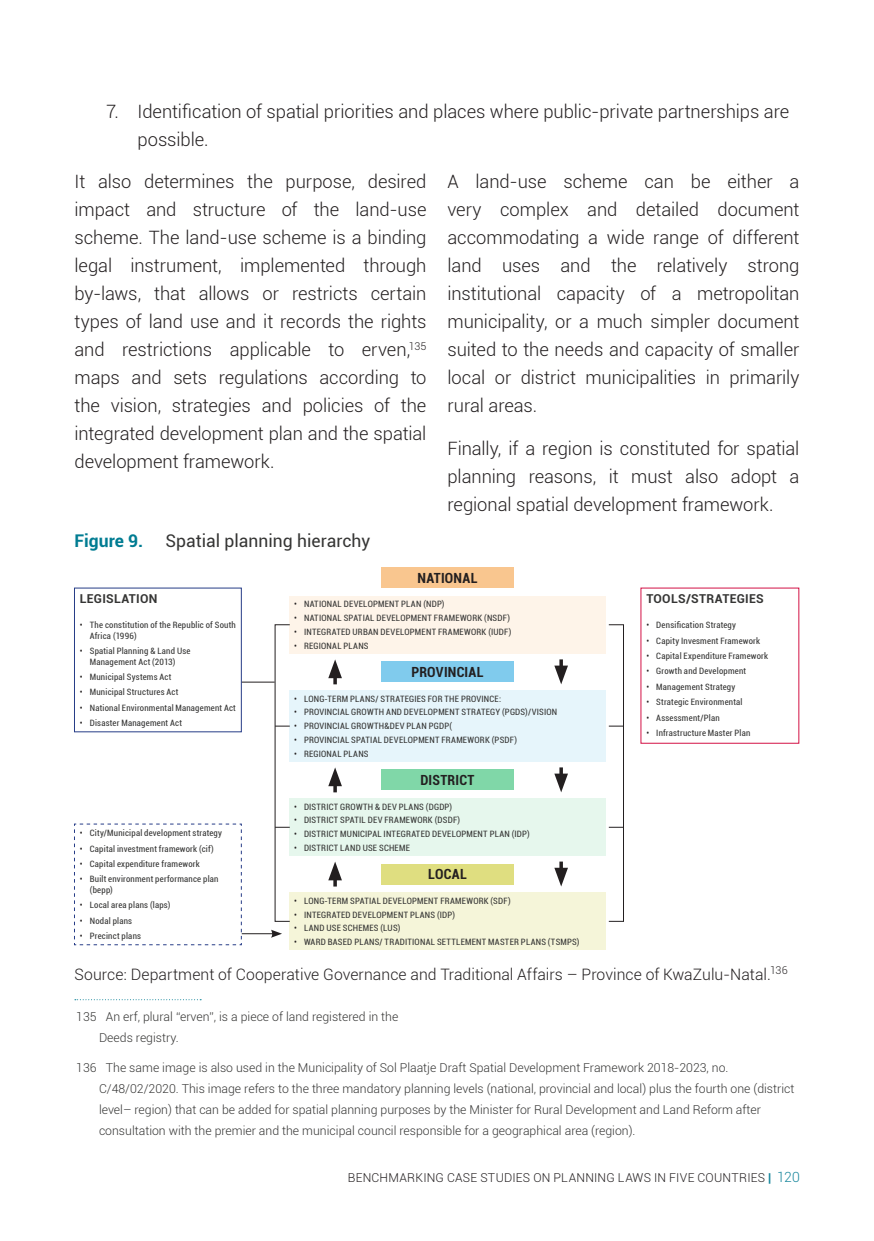
<style>
.page{position:relative;width:874px;height:1241px;background:#fff}
.page>*{position:absolute;margin:0;border:0;box-sizing:border-box;transform-origin:0 0}
.Body_text{font:300 18.38px/28px "Roboto";letter-spacing:-.005em;color:#231f20;text-align:justify}
.t1{font:17.5px "Roboto";color:#353534}
.t2{font:700 17.5px "Roboto";color:#007c92}
.Body_text-2{font:300 15.75px "Roboto";color:#231f20}
.Body_text-3{font:700 condensed 14px "Roboto";letter-spacing:.015em;color:#231f20}
.Foot_notes{font:300 12.25px/21px "Roboto";color:#353534}
.t3{font:300 12.25px "Roboto";letter-spacing:.02em;color:#231f20}
.Case_Header_1{font:700 12.25px "Roboto";letter-spacing:.025em;color:#353534}
.t4{font:condensed 8.75px/10.5px "Roboto";letter-spacing:.025em;color:#353534}
.s1{color:#231f20}
.s2{font-weight:900;color:#17869c}
.s3{font-size:14px;color:#17869c}
</style>
<div class="page">
<svg style="left:75px;top:999px;width:126px;height:1px"></svg>
<hr style="left:242px;top:933px;width:31px;height:1px;background:#231f20">
<svg style="left:271px;top:929px;width:11px;height:8px"></svg>
<div style="left:381px;top:567px;width:132px;height:20px;background:#f9c68f"></div>
<div style="left:381px;top:661px;width:132px;height:21px;background:#80cbed"></div>
<div style="left:381px;top:769px;width:132px;height:21px;background:#80d7a8"></div>
<div style="left:381px;top:863px;width:132px;height:21px;background:#dfde80"></div>
<div style="left:74px;top:587px;width:168px;height:145px;border:1px solid #263c87"></div>
<svg style="left:74px;top:823px;width:168px;height:122px"></svg>
<div style="left:289px;top:596px;width:316px;height:57px;background:#fef4e9"></div>
<div style="left:289px;top:690px;width:316px;height:71px;background:#e6f5fb"></div>
<div style="left:289px;top:798px;width:316px;height:57px;background:#e6f7ed"></div>
<div style="left:289px;top:892px;width:316px;height:58px;background:#f5f5d9"></div>
<svg style="left:608px;top:725px;width:15px;height:1px"></svg>
<svg style="left:609px;top:826px;width:14px;height:1px"></svg>
<svg style="left:275px;top:725px;width:14px;height:1px"></svg>
<svg style="left:275px;top:826px;width:14px;height:1px"></svg>
<svg style="left:333px;top:678px;width:4px;height:6px"></svg>
<svg style="left:328px;top:659px;width:14px;height:19px"></svg>
<svg style="left:333px;top:786px;width:4px;height:6px"></svg>
<svg style="left:328px;top:767px;width:14px;height:19px"></svg>
<svg style="left:333px;top:880px;width:4px;height:6px"></svg>
<svg style="left:328px;top:861px;width:14px;height:19px"></svg>
<svg style="left:554px;top:659px;width:13px;height:25px"></svg>
<svg style="left:554px;top:767px;width:13px;height:25px"></svg>
<svg style="left:554px;top:861px;width:13px;height:25px"></svg>
<hr style="left:242px;top:681px;width:32px;height:1px;background:#231f20">
<p class="Body_text" style="left:137px;top:97px;width:653px;text-indent:-31px">7. Identification of spatial priorities and places where public-private partnerships are possible.</p>
<p class="Body_text" style="left:74px;top:167px;width:353px">It also determines the purpose, desired impact and structure of the land-use scheme. The land-use scheme is a binding legal instrument, implemented through by-laws, that allows or restricts certain types of land use and it records the rights and restrictions applicable to erven,<sup>135 </sup>maps and sets regulations according to the vision, strategies and policies of the integrated development plan and the spatial development framework.</p>
<p class="t2" style="left:74px;top:528px;width:70px">Figure 9.</p>
<p class="t1" style="left:165px;top:528px;width:206px">Spatial planning hierarchy</p>
<p class="Body_text" style="left:447px;top:167px;width:353px">A land-use scheme can be either a very complex and detailed document accommodating a wide range of different land uses and the relatively strong institutional capacity of a metropolitan municipality, or a much simpler document suited to the needs and capacity of smaller local or district municipalities in primarily rural areas.</p>
<p class="Body_text" style="left:447px;top:434px;width:353px">Finally, if a region is constituted for spatial planning reasons, it must also adopt a regional spatial development framework.</p>
<p class="Case_Header_1" style="left:80px;top:589px;width:79px">LEGISLATION</p>
<p class="t4" style="left:90px;top:619px;width:147px;text-indent:-10px"><span class="s1">•</span> The constitution of the Republic of South<br>Africa (1996)</p>
<p class="t4" style="left:80px;top:645px;width:112px;text-align:center"><span class="s1">•</span> Spatial Planning &amp; Land Use<br>Management Act (2013)</p>
<p class="t4" style="left:80px;top:671px;width:93px"><span class="s1">•</span> Municipal Systems Act</p>
<p class="t4" style="left:80px;top:686px;width:100px"><span class="s1">•</span> Municipal Structures Act</p>
<p class="t4" style="left:80px;top:702px;width:157px"><span class="s1">•</span> National Environmental Management Act</p>
<p class="t4" style="left:80px;top:717px;width:103px"><span class="s1">•</span> Disaster Management Act</p>
<p class="t4" style="left:80px;top:827px;width:144px"><span class="s1">•</span> City/Municipal development strategy</p>
<p class="t4" style="left:80px;top:842px;width:135px"><span class="s1">•</span> Capital investment framework (cif)</p>
<p class="t4" style="left:80px;top:858px;width:121px"><span class="s1">•</span> Capital expenditure framework</p>
<p class="t4" style="left:90px;top:873px;width:130px;text-indent:-10px"><span class="s1">•</span> Built environment performance plan (bepp)</p>
<p class="t4" style="left:80px;top:899px;width:92px"><span class="s1">•</span> Local area plans (laps)</p>
<p class="t4" style="left:80px;top:915px;width:54px"><span class="s1">•</span> Nodal plans</p>
<p class="t4" style="left:80px;top:930px;width:63px"><span class="s1">•</span> Precinct plans</p>
<p class="Body_text-3" style="left:417px;top:568px;width:62px">NATIONAL</p>
<p class="t4" style="left:294px;top:598px;width:152px"><span class="s1">•</span> NATIONAL DEVELOPMENT PLAN (NDP)</p>
<p class="t4" style="left:294px;top:612px;width:217px"><span class="s1">•</span> NATIONAL SPATIAL DEVELOPMENT FRAMEWORK (NSDF)</p>
<p class="t4" style="left:294px;top:626px;width:219px"><span class="s1">•</span> INTEGRATED URBAN DEVELOPMENT FRAMEWORK (IUDF)</p>
<p class="t4" style="left:294px;top:640px;width:76px"><span class="s1">•</span> REGIONAL PLANS</p>
<p class="Body_text-3" style="left:411px;top:662px;width:74px">PROVINCIAL</p>
<p class="t4" style="left:294px;top:693px;width:208px"><span class="s1">•</span> LONG-TERM PLANS/ STRATEGIES FOR THE PROVINCE:</p>
<p class="t4" style="left:294px;top:706px;width:264px"><span class="s1">•</span> PROVINCIAL GROWTH AND DEVELOPMENT STRATEGY (PGDS)/VISION</p>
<p class="t4" style="left:294px;top:720px;width:159px"><span class="s1">•</span> PROVINCIAL GROWTH&amp;DEV PLAN PGDP(</p>
<p class="t4" style="left:294px;top:734px;width:224px"><span class="s1">•</span> PROVINCIAL SPATIAL DEVELOPMENT FRAMEWORK (PSDF)</p>
<p class="t4" style="left:294px;top:747px;width:76px"><span class="s1">•</span> REGIONAL PLANS</p>
<p class="Body_text-3" style="left:420px;top:770px;width:56px">DISTRICT</p>
<p class="t4" style="left:294px;top:801px;width:159px"><span class="s1">•</span> DISTRICT GROWTH &amp; DEV PLANS (DGDP)</p>
<p class="t4" style="left:294px;top:814px;width:167px"><span class="s1">•</span> DISTRICT SPATIL DEV FRAMEWORK (DSDF)</p>
<p class="t4" style="left:294px;top:828px;width:237px"><span class="s1">•</span> DISTRICT MUNICIPAL INTEGRATED DEVELOPMENT PLAN (IDP)</p>
<p class="t4" style="left:294px;top:842px;width:117px"><span class="s1">•</span> DISTRICT LAND USE SCHEME</p>
<p class="Body_text-3" style="left:428px;top:864px;width:40px">LOCAL</p>
<p class="t4" style="left:294px;top:895px;width:218px"><span class="s1">•</span> LONG-TERM SPATIAL DEVELOPMENT FRAMEWORK (SDF)</p>
<p class="t4" style="left:294px;top:908px;width:162px"><span class="s1">•</span> INTEGRATED DEVELOPMENT PLANS (IDP)</p>
<p class="t4" style="left:294px;top:922px;width:108px"><span class="s1">•</span> LAND USE SCHEMES (LUS)</p>
<p class="t4" style="left:294px;top:936px;width:287px"><span class="s1">•</span> WARD BASED PLANS/ TRADITIONAL SETTLEMENT MASTER PLANS (TSMPS)</p>
<p class="Case_Header_1" style="left:646px;top:589px;width:119px">TOOLS/STRATEGIES</p>
<p class="t4" style="left:646px;top:619px;width:91px"><span class="s1">•</span> Densification Strategy</p>
<p class="t4" style="left:646px;top:634px;width:115px"><span class="s1">•</span> Capity Invesment Framework</p>
<p class="t4" style="left:646px;top:650px;width:123px"><span class="s1">•</span> Capital Expenditure Framework</p>
<p class="t4" style="left:646px;top:665px;width:101px"><span class="s1">•</span> Growth and Development</p>
<p class="t4" style="left:646px;top:681px;width:90px"><span class="s1">•</span> Management Strategy</p>
<p class="t4" style="left:646px;top:696px;width:98px"><span class="s1">•</span> Strategic Environmental</p>
<p class="t4" style="left:646px;top:712px;width:75px"><span class="s1">•</span> Assessment/Plan</p>
<p class="t4" style="left:646px;top:727px;width:105px"><span class="s1">•</span> Infrastructure Master Plan</p>
<p class="Body_text-2" style="left:74px;top:963px;width:714px">Source: Department of Cooperative Governance and Traditional Affairs – Province of KwaZulu-Natal.<sup>136</sup></p>
<p class="Foot_notes" style="left:99px;top:1005px;width:301px;text-indent:-23px">135 An erf, plural “erven”, is a piece of land registered in the<br>Deeds registry.</p>
<p class="Foot_notes" style="left:99px;top:1056px;width:696px;text-indent:-23px">136 The same image is also used in the Municipality of Sol Plaatje Draft Spatial Development Framework 2018-2023, no.<br>C/48/02/2020. This image refers to the three mandatory planning levels (national, provincial and local) plus the fourth one (district level– region) that can be added for spatial planning purposes by the Minister for Rural Development and Land Reform after consultation with the premier and the municipal council responsible for a geographical area (region).</p>
<h3 class="t3" style="left:347px;top:1168px;width:453px">BENCHMARKING CASE STUDIES ON PLANNING LAWS IN FIVE COUNTRIES <span class="s2">|</span> <span class="s3">120</span></h3>
</div>
